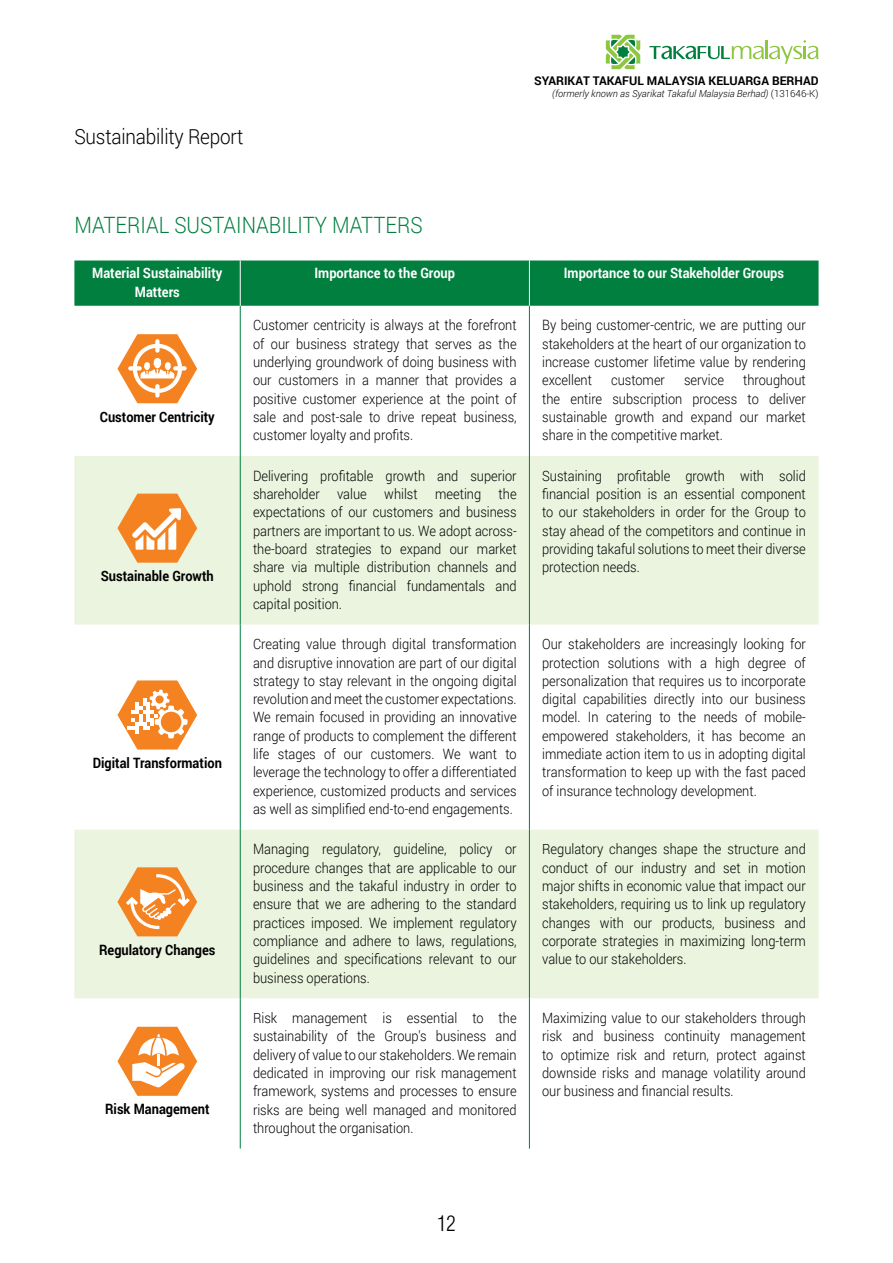
<style>
.page{position:relative;width:893px;height:1263px;background:#fff}
.page>*{position:absolute;margin:0;border:0;box-sizing:border-box;transform-origin:0 0}
.t1{font:300 22.5px "Roboto";color:#007f3e;scale:.9 1}
.t2{font:300 21px "Roboto";letter-spacing:-.01em;color:#000;scale:.9 1}
.t3{font:300 condensed 21px "Helvetica";color:#000}
.t4{font:300 14.25px/18.3px "Roboto";color:#000;text-align:justify;scale:.9 1}
.t5{font:700 14.25px "Roboto";color:#000;scale:.9 1}
.t6{font:700 14.25px/18.3px "Roboto";color:#fff;text-align:center;scale:.9 1}
.t7{font:700 12px "Roboto";color:#000}
.t8{font:italic 300 9.75px "Roboto";color:#000}
.s1{font-style:normal}
</style>
<div class="page">
<svg style="left:649px;top:40px;width:170px;height:24px"></svg>
<svg style="left:606px;top:35px;width:34px;height:34px"></svg>
<div style="left:74px;top:260px;width:745px;height:46px;background:#007f3e"></div>
<svg style="left:74px;top:456px;width:745px;height:542px;fill:#ebf4de"></svg>
<hr style="left:240px;top:306px;width:1px;height:150px;background:#007f3e">
<hr style="left:529px;top:306px;width:1px;height:150px;background:#007f3e">
<hr style="left:240px;top:456px;width:1px;height:168px;background:#007f3e">
<hr style="left:529px;top:456px;width:1px;height:168px;background:#007f3e">
<hr style="left:240px;top:624px;width:1px;height:206px;background:#007f3e">
<hr style="left:529px;top:624px;width:1px;height:206px;background:#007f3e">
<hr style="left:240px;top:830px;width:1px;height:168px;background:#007f3e">
<hr style="left:529px;top:830px;width:1px;height:168px;background:#007f3e">
<hr style="left:240px;top:998px;width:1px;height:150px;background:#007f3e">
<hr style="left:529px;top:998px;width:1px;height:150px;background:#007f3e">
<hr style="left:240px;top:260px;width:1px;height:46px;background:#fff">
<hr style="left:529px;top:260px;width:1px;height:46px;background:#fff">
<svg style="left:117px;top:334px;width:80px;height:69px"></svg>
<svg style="left:117px;top:494px;width:80px;height:69px;background:#f4b374"></svg>
<svg style="left:117px;top:680px;width:80px;height:69px"></svg>
<svg style="left:117px;top:867px;width:80px;height:69px;background:#f3b170"></svg>
<svg style="left:117px;top:1027px;width:80px;height:69px"></svg>
<h2 class="t2" style="left:74px;top:122px;width:189px">Sustainability Report</h2>
<p class="t7" style="left:534px;top:72px;width:286px">SYARIKAT TAKAFUL MALAYSIA KELUARGA BERHAD</p>
<p class="t8" style="left:552px;top:86px;width:268px">(formerly known as Syarikat Takaful Malaysia Berhad) <span class="s1">(131646-K)</span></p>
<h1 class="t1" style="left:74px;top:210px;width:388px">MATERIAL SUSTAINABILITY MATTERS</h1>
<p class="t6" style="left:92px;top:264px;width:146px">Material Sustainability<br>Matters</p>
<p class="t6" style="left:314px;top:264px;width:158px">Importance to the Group</p>
<p class="t6" style="left:564px;top:264px;width:246px">Importance to our Stakeholder Groups</p>
<p class="t5" style="left:100px;top:406px;width:129px">Customer Centricity</p>
<p class="t5" style="left:101px;top:566px;width:127px">Sustainable Growth</p>
<p class="t5" style="left:93px;top:753px;width:145px">Digital Transformation</p>
<p class="t5" style="left:99px;top:939px;width:131px">Regulatory Changes</p>
<p class="t5" style="left:105px;top:1099px;width:118px">Risk Management</p>
<p class="t4" style="left:253px;top:316px;width:294px">Customer centricity is always at the forefront of our business strategy that serves as the underlying groundwork of doing business with our customers in a manner that provides a positive customer experience at the point of sale and post-sale to drive repeat business, customer loyalty and profits.</p>
<p class="t4" style="left:542px;top:316px;width:294px">By being customer-centric, we are putting our stakeholders at the heart of our organization to increase customer lifetime value by rendering excellent</p>
<p class="t4" style="left:542px;top:371px;width:294px;text-indent:201px">throughout the entire subscription process to deliver sustainable growth and expand our market share in the competitive market.</p>
<p class="t4" style="left:611px;top:371px;width:61px">customer</p>
<p class="t4" style="left:684px;top:371px;width:46px">service</p>
<p class="t4" style="left:253px;top:466px;width:294px">Delivering profitable growth and superior shareholder value whilst meeting the expectations of our customers and business partners are important to us. We adopt across&shy;the-board strategies to expand our market share via multiple distribution channels and uphold strong financial fundamentals and capital position.</p>
<p class="t4" style="left:542px;top:466px;width:294px">Sustaining profitable growth with solid financial position is an essential component to our stakeholders in order for the Group to stay ahead of the competitors and continue in providing takaful solutions to meet their diverse protection needs.</p>
<p class="t4" style="left:253px;top:634px;width:294px">Creating value through digital transformation and disruptive innovation are part of our digital strategy to stay relevant in the ongoing digital revolution and meet the customer expectations.<br>We remain focused in providing an innovative range of products to complement the different life stages of our customers. We want to leverage the technology to offer a differentiated experience, customized products and services as well as simplified end-to-end engagements.</p>
<p class="t4" style="left:542px;top:634px;width:294px">Our stakeholders are increasingly looking for protection solutions with a high degree of personalization that requires us to incorporate digital capabilities directly into our business model. In catering to the needs of mobile&shy;empowered stakeholders, it has become an immediate action item to us in adopting digital transformation to keep up with the fast paced of insurance technology development.</p>
<p class="t4" style="left:253px;top:840px;width:294px">Managing regulatory, guideline, policy or procedure changes that are applicable to our business and the takaful industry in order to ensure that we are adhering to the standard practices imposed. We implement regulatory compliance and adhere to laws, regulations, guidelines and specifications relevant to our business operations.</p>
<p class="t4" style="left:542px;top:840px;width:294px">Regulatory changes shape the structure and conduct of our industry and set in motion major shifts in economic value that impact our stakeholders, requiring us to link up regulatory changes with our products, business and corporate strategies in maximizing long-term value to our stakeholders.</p>
<p class="t4" style="left:253px;top:1008px;width:294px">Risk management is essential to the sustainability of the Group's business and delivery of value to our stakeholders. We remain dedicated in improving our risk management framework, systems and processes to ensure risks are being well managed and monitored throughout the organisation.</p>
<p class="t4" style="left:542px;top:1008px;width:294px">Maximizing value to our stakeholders through risk and business continuity management to optimize risk and return, protect against downside risks and manage volatility around our business and financial results.</p>
<h2 class="t3" style="left:437px;top:1210px;width:20px">12</h2>
</div>
